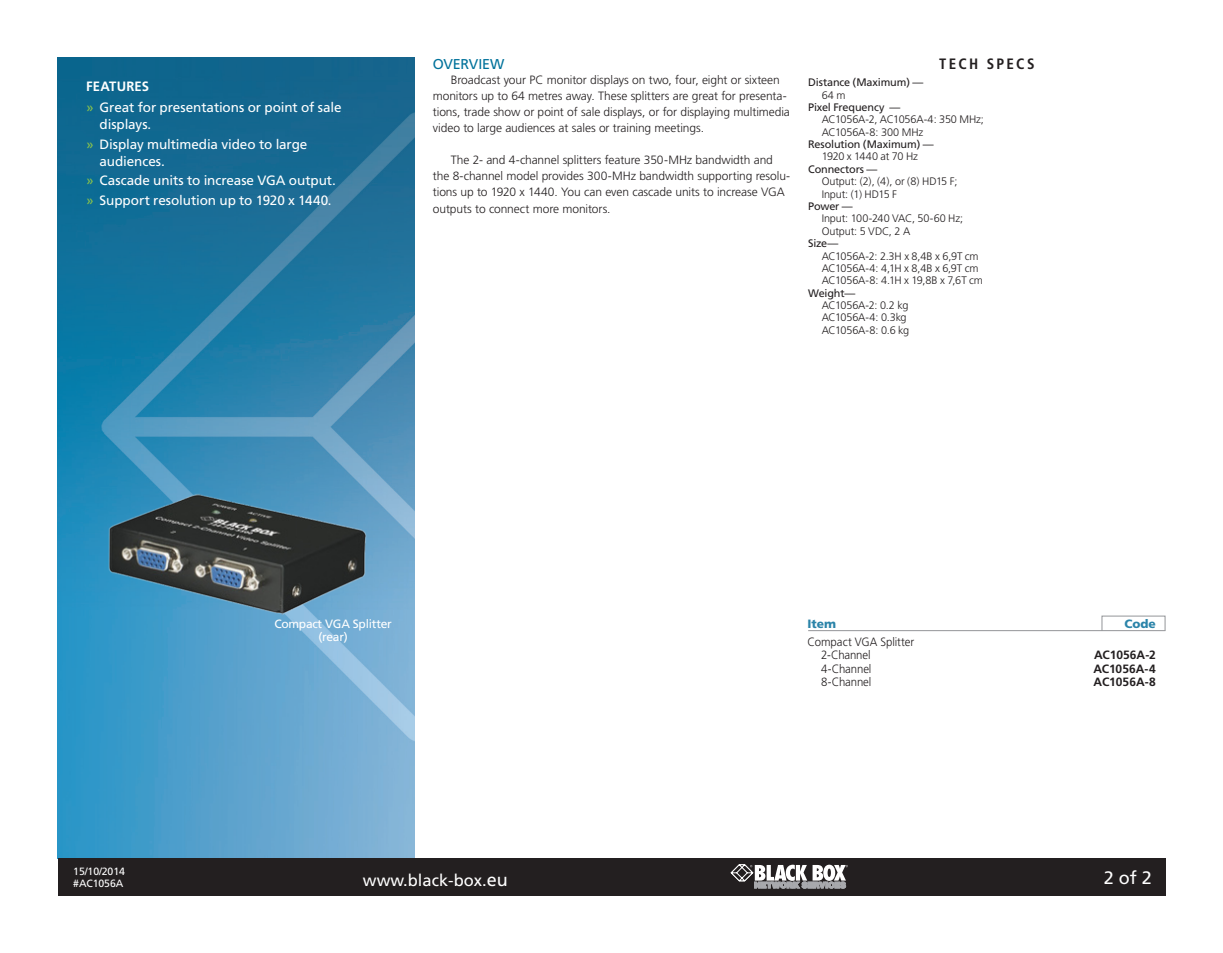
<style>
.page{position:relative;width:1223px;height:953px;background:#fff}
.page>*{position:absolute;margin:0;border:0;box-sizing:border-box;transform-origin:0 0}
.t1{font:18px "Frutiger";color:#fff}
.t2{font:16.5px "Frutiger";color:#fff}
.TECH_SPECS_DS09{font:700 condensed 15px "Frutiger";letter-spacing:.155em;color:#231f20}
.Subhead_DS09{font:14.25px "Frutiger";letter-spacing:-.015em;color:#00729b}
.Features_white_DS09{font:13.5px/17.2px "Frutiger";letter-spacing:-.01em;color:#fff}
.Features_white_DS09-2{font:700 13.5px "Frutiger";letter-spacing:.01em;color:#fff}
.Text_DS09{font:300 12px/16.2px "Frutiger";letter-spacing:-.01em;color:#231f20}
.Price_Text_3__1_col{font:300 12px "Frutiger";letter-spacing:-.005em;color:#231f20;scale:.95 1}
.Price_Text_3__1_col-2{font:700 12px "Frutiger";letter-spacing:-.005em;color:#231f20}
.Photo_Caption_DS09{font:12px/13.5px "Frutiger";letter-spacing:-.02em;color:#fff;text-align:center}
.Price_Hdr_3__1_col{font:900 12px "Frutiger";color:#2b84a9}
.Specs_Text_DS09{font:300 10.8px "Frutiger";letter-spacing:-.015em;color:#231f20}
.Specs_Text_DS09-2{font:10.8px "Frutiger";letter-spacing:-.015em;color:#231f20}
.t3{font:10.5px/12px "Frutiger";letter-spacing:-.01em;color:#fff}
.s1{color:#88c24c}
.s2{font-size:18px}
</style>
<div class="page">
<img style="left:58px;top:58px;width:356px;height:799px">
<div style="left:58px;top:857px;width:1107px;height:38px;background:#231f20"></div>
<svg style="left:730px;top:864px;width:117px;height:24px"></svg>
<hr style="left:808px;top:630px;width:357px;height:1px;background:#939598">
<div style="left:1101px;top:615px;width:64px;height:16px;border:1px solid #939598"></div>
<img style="left:98px;top:473px;width:278px;height:159px">
<p class="Subhead_DS09" style="left:433px;top:55px;width:73px">OVERVIEW</p>
<p class="TECH_SPECS_DS09" style="left:938px;top:55px;width:97px">TECH SPECS</p>
<p class="Specs_Text_DS09-2" style="left:808px;top:76px;width:117px">Distance (Maximum) —</p>
<p class="Specs_Text_DS09" style="left:821px;top:89px;width:25px">64 m</p>
<p class="Specs_Text_DS09-2" style="left:808px;top:101px;width:94px">Pixel Frequency —</p>
<p class="Specs_Text_DS09" style="left:821px;top:113px;width:164px">AC1056A-2, AC1056A-4: 350 MHz;</p>
<p class="Specs_Text_DS09" style="left:821px;top:126px;width:103px">AC1056A-8: 300 MHz</p>
<p class="Specs_Text_DS09-2" style="left:808px;top:138px;width:127px">Resolution (Maximum) —</p>
<p class="Specs_Text_DS09" style="left:821px;top:150px;width:98px">1920 x 1440 at 70 Hz</p>
<p class="Specs_Text_DS09-2" style="left:808px;top:163px;width:71px">Connectors —</p>
<p class="Specs_Text_DS09" style="left:821px;top:175px;width:137px">Output: (2), (4), or (8) HD15 F;</p>
<p class="Specs_Text_DS09" style="left:821px;top:188px;width:77px">Input: (1) HD15 F</p>
<p class="Specs_Text_DS09-2" style="left:808px;top:200px;width:46px">Power —</p>
<p class="Specs_Text_DS09" style="left:821px;top:212px;width:143px">Input: 100-240 VAC, 50-60 Hz;</p>
<p class="Specs_Text_DS09" style="left:821px;top:225px;width:90px">Output: 5 VDC, 2 A</p>
<p class="Specs_Text_DS09-2" style="left:808px;top:237px;width:32px">Size—</p>
<p class="Specs_Text_DS09" style="left:821px;top:249px;width:158px">AC1056A-2: 2.3H x 8,4B x 6,9T cm</p>
<p class="Specs_Text_DS09" style="left:821px;top:262px;width:158px">AC1056A-4: 4,1H x 8,4B x 6,9T cm</p>
<p class="Specs_Text_DS09" style="left:821px;top:274px;width:163px">AC1056A-8: 4.1H x 19,8B x 7,6T cm</p>
<p class="Specs_Text_DS09-2" style="left:808px;top:286px;width:49px">Weight—</p>
<p class="Specs_Text_DS09" style="left:821px;top:299px;width:88px">AC1056A-2: 0.2 kg</p>
<p class="Specs_Text_DS09" style="left:821px;top:311px;width:86px">AC1056A-4: 0.3kg</p>
<p class="Specs_Text_DS09" style="left:821px;top:324px;width:89px">AC1056A-8: 0.6 kg</p>
<p class="Features_white_DS09-2" style="left:86px;top:78px;width:65px">FEATURES</p>
<p class="Text_DS09" style="left:433px;top:71px;width:358px;text-indent:18px">Broadcast your PC monitor displays on two, four, eight or sixteen monitors up to 64 metres away. These splitters are great for presenta&shy;tions, trade show or point of sale displays, or for displaying multimedia video to large audiences at sales or training meetings.</p>
<p class="Text_DS09" style="left:433px;top:152px;width:359px;text-indent:18px">The 2- and 4-channel splitters feature 350-MHz bandwidth and the 8-channel model provides 300-MHz bandwidth supporting resolu&shy;tions up to 1920 x 1440. You can even cascade units to increase VGA outputs to connect more monitors.</p>
<p class="Features_white_DS09" style="left:100px;top:98px;width:243px;text-indent:-14px"><span class="s1">»</span> Great for presentations or point of sale displays.</p>
<p class="Features_white_DS09" style="left:100px;top:135px;width:209px;text-indent:-14px"><span class="s1">»</span> Display multimedia video to large audiences.</p>
<p class="Features_white_DS09" style="left:86px;top:172px;width:251px"><span class="s1">»</span> Cascade units to increase VGA output.</p>
<p class="Features_white_DS09" style="left:86px;top:192px;width:247px"><span class="s1">»</span> Support resolution up to 1920 x 1440.</p>
<p class="Photo_Caption_DS09" style="left:274px;top:616px;width:119px">Compact VGA Splitter (rear)</p>
<p class="t3" style="left:73px;top:864px;width:53px">15/10/2014 #AC1056A</p>
<p class="t2" style="left:363px;top:870px;width:146px">www.black-box.<span class="s2">eu</span></p>
<p class="Price_Hdr_3__1_col" style="left:807px;top:616px;width:30px">Item</p>
<p class="Price_Hdr_3__1_col" style="left:1124px;top:616px;width:33px">Code</p>
<p class="Price_Text_3__1_col" style="left:807px;top:634px;width:114px">Compact VGA Splitter</p>
<p class="Price_Text_3__1_col" style="left:820px;top:648px;width:54px">2-Channel</p>
<p class="Price_Text_3__1_col-2" style="left:1093px;top:647px;width:63px">AC1056A-2</p>
<p class="Price_Text_3__1_col" style="left:820px;top:661px;width:54px">4-Channel</p>
<p class="Price_Text_3__1_col-2" style="left:1093px;top:661px;width:64px">AC1056A-4</p>
<p class="Price_Text_3__1_col" style="left:820px;top:675px;width:54px">8-Channel</p>
<p class="Price_Text_3__1_col-2" style="left:1093px;top:674px;width:64px">AC1056A-8</p>
<p class="t1" style="left:1103px;top:866px;width:50px">2 of 2</p>
</div>
